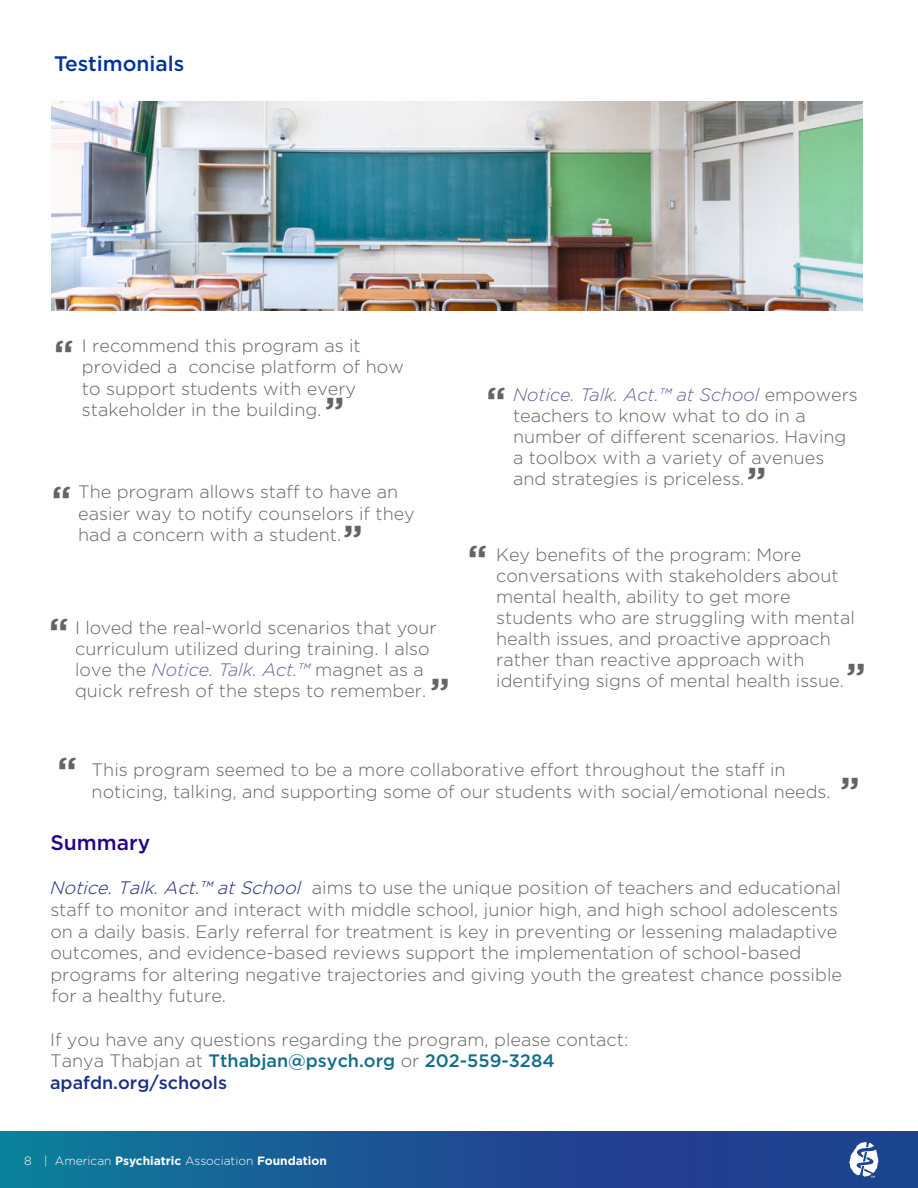
<style>
.page{position:relative;width:918px;height:1188px;background:#fff}
.page>*{position:absolute;margin:0;border:0;box-sizing:border-box;transform-origin:0 0}
.t1{font:700 36px "Gotham";color:#646464}
.t2{font:500 21px "Gotham";color:#039}
.t3{font:500 21px "Gotham";color:#260089}
.t4{font:300 18px/21.6px "Gotham";color:#636363}
.t5{font:300 18px/21px "Gotham";color:#646464}
.t6{font:300 12px "Gotham";color:#fff}
.s1{font-weight:700;font-size:36px}
.s2{font-style:italic;color:#645e91}
.s3{font-style:italic;color:#63639d}
.s4{font-style:italic;color:#1e2481}
.s5{font-weight:500;color:#0e6e8c}
.s6{font-weight:500;color:#0e6d8c}
.s7{font-weight:500;color:#192f82}
.s8{font-weight:700}
</style>
<div class="page">
<svg style="left:0;top:1132px;width:918px;height:56px;background:#1a5493"></svg>
<svg style="left:849px;top:1142px;width:29px;height:36px"></svg>
<img style="left:51px;top:101px;width:812px;height:210px">
<p class="t2" style="left:54px;top:50px;width:132px">Testimonials</p>
<p class="t4" style="left:82px;top:334px;width:323px">I recommend this program as it provided a concise platform of how to support students with every stakeholder in the building.</p>
<h1 class="t1" style="left:54px;top:330px;width:21px">“</h1>
<h1 class="t1" style="left:344px;top:421px;width:21px;rotate:-180deg">“</h1>
<p class="t5" style="left:513px;top:383px;width:346px;text-indent:-27px"><span class="s1">“</span> <span class="s2">Notice. Talk. Act.™ at School</span> empowers teachers to know what to do in a number of different scenarios. Having a toolbox with a variety of avenues and strategies is priceless.</p>
<h1 class="t1" style="left:767px;top:490px;width:21px;rotate:-180deg">“</h1>
<p class="t4" style="left:78px;top:481px;width:338px">The program allows staff to have an easier way to notify counselors if they had a concern with a student.</p>
<h1 class="t1" style="left:52px;top:475px;width:21px">“</h1>
<h1 class="t1" style="left:363px;top:549px;width:21px;rotate:-180deg">“</h1>
<h1 class="t1" style="left:49px;top:608px;width:21px">“</h1>
<p class="t5" style="left:75px;top:616px;width:363px">I loved the real-world scenarios that your curriculum utilized during training. I also love the <span class="s3">Notice. Talk. Act.™</span> magnet as a quick refresh of the steps to remember.</p>
<h1 class="t1" style="left:450px;top:702px;width:21px;rotate:-180deg">“</h1>
<p class="t5" style="left:496px;top:544px;width:360px;text-indent:-28px"><span class="s1">“</span> Key benefits of the program: More conversations with stakeholders about mental health, ability to get more students who are struggling with mental health issues, and proactive approach rather than reactive approach with identifying signs of mental health issue.</p>
<h1 class="t1" style="left:866px;top:686px;width:21px;rotate:-180deg">“</h1>
<h1 class="t1" style="left:58px;top:747px;width:21px">“</h1>
<p class="t4" style="left:92px;top:758px;width:741px">This program seemed to be a more collaborative effort throughout the staff in noticing, talking, and supporting some of our students with social/emotional needs.</p>
<p class="t3" style="left:50px;top:829px;width:101px">Summary</p>
<p class="t4" style="left:49px;top:877px;width:794px"><span class="s4">Notice.Talk.Act.™ atSchool</span> aims to use the unique position of teachers and educational staff to monitor and interact with middle school, junior high, and high school adolescents on a daily basis. Early referral for treatment is key in preventing or lessening maladaptive outcomes, and evidence-based reviews support the implementation of school-based programs for altering negative trajectories and giving youth the greatest chance possible for a healthy future.</p>
<p class="t4" style="left:50px;top:1028px;width:580px">If you have any questions regarding the program, please contact:<br>Tanya Thabjan at <span class="s5">Tthabjan@psych.org</span> or <span class="s6">202-559-3284 </span><span class="s7">apafdn.org/schools</span></p>
<h1 class="t1" style="left:860px;top:801px;width:21px;rotate:-180deg">“</h1>
<p class="t6" style="left:24px;top:1153px;width:304px">8 | American <span class="s8">Psychiatric</span> Association <span class="s8">Foundation</span></p>
</div>
